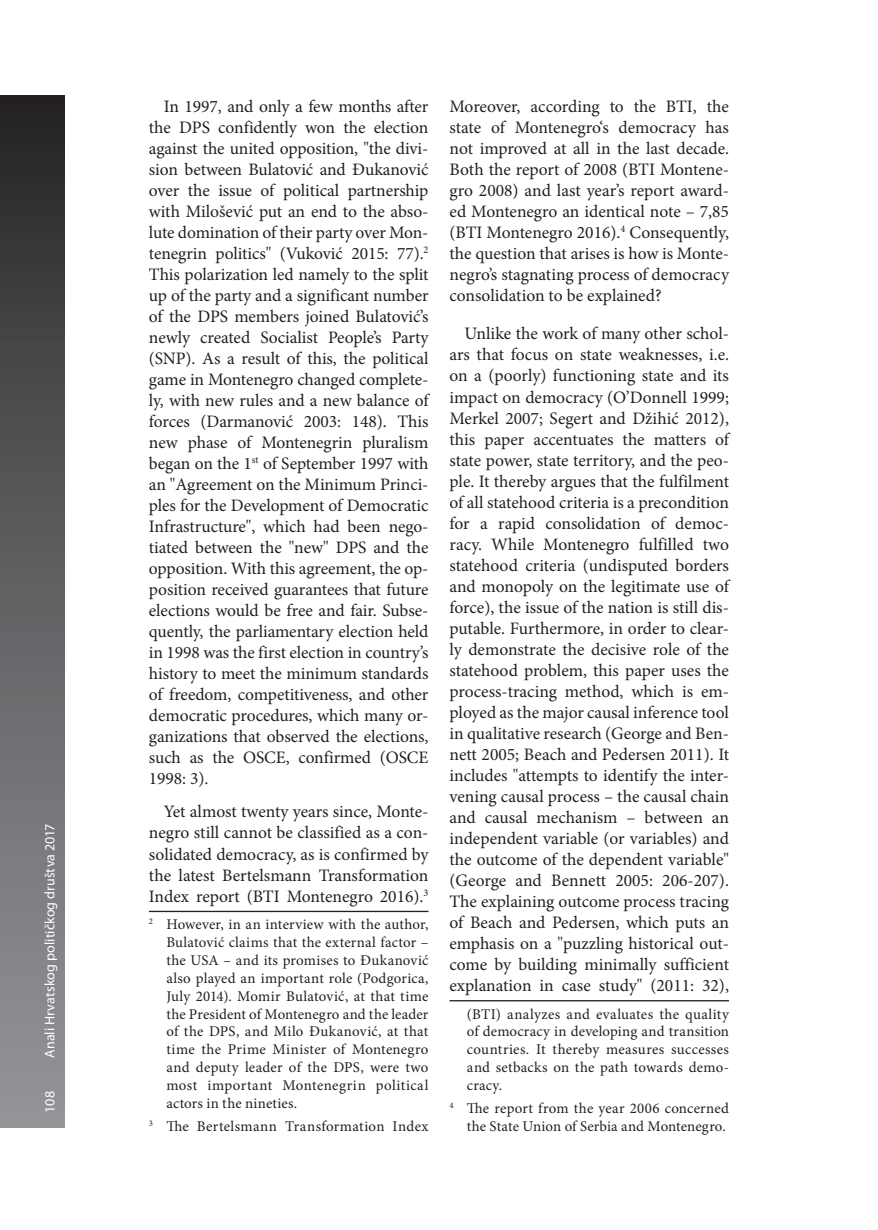
<style>
.page{position:relative;width:878px;height:1230px;background:#fff}
.page>*{position:absolute;margin:0;border:0;box-sizing:border-box;transform-origin:0 0}
.t1{font:17.5px/21px "Minion Pro";color:#231f20;text-align:justify}
.t2{font:14.88px/17.8px "Minion Pro";letter-spacing:.02em;color:#231f20;text-align:justify}
.t3{font:14px "Myriad Pro";letter-spacing:.005em;color:#fff}
</style>
<div class="page">
<div style="left:0;top:95px;width:64px;height:1032px;background:linear-gradient(to bottom,#292728,#979a9d)"></div>
<hr style="left:149px;top:910px;width:279px;height:2px;background:#231f20">
<hr style="left:449px;top:1000px;width:279px;height:1px;background:#231f20">
<p class="t3" style="left:41px;top:1112px;width:290px;rotate:-90deg">108 Anali Hrvatskog političkog društva 2017</p>
<p class="t1" style="left:149px;top:96px;width:281px;text-indent:15px">In 1997, and only a few months after the DPS confidently won the election against the united opposition, "the divi&shy;sion between Bulatović and Đukanović over the issue of political partnership with Milošević put an end to the abso&shy;lute domination of their party over Mon&shy;tenegrin politics" (Vuković 2015: 77).<sup>2<br></sup>This polarization led namely to the split up of the party and a significant number of the DPS members joined Bulatović’s newly created Socialist People’s Party (SNP). As a result of this, the political game in Montenegro changed complete&shy;ly, with new rules and a new balance of forces (Darmanović 2003: 148). This new phase of Montenegrin pluralism began on the 1<sup>st</sup> of September 1997 with an "Agreement on the Minimum Princi&shy;ples for the Development of Democratic Infrastructure", which had been nego&shy;tiated between the "new" DPS and the opposition. With this agreement, the op&shy;position received guarantees that future elections would be free and fair. Subse&shy;quently, the parliamentary election held in 1998 was the first election in country’s history to meet the minimum standards of freedom, competitiveness, and other democratic procedures, which many or&shy;ganizations that observed the elections, such as the OSCE, confirmed (OSCE 1998: 3).</p>
<p class="t1" style="left:149px;top:801px;width:281px;text-indent:15px">Yet almost twenty years since, Monte&shy;negro still cannot be classified as a con&shy;solidated democracy, as is confirmed by the latest Bertelsmann Transformation Index report (BTI Montenegro 2016).<sup>3</sup></p>
<p class="t2" style="left:166px;top:915px;width:263px;text-indent:-17px"><sup>2</sup> However, in an interview with the author, Bulatović claims that the external factor – the USA – and its promises to Đukanović also played an important role (Podgorica, July 2014). Momir Bulatović, at that time the President of Montenegro and the leader of the DPS, and Milo Đukanović, at that time the Prime Minister of Montenegro and deputy leader of the DPS, were two most important Montenegrin political actors in the nineties.</p>
<p class="t2" style="left:149px;top:1117px;width:281px"><sup>3</sup> The Bertelsmann Transformation Index</p>
<p class="t1" style="left:449px;top:96px;width:281px">Moreover, according to the BTI, the state of Montenegro‘s democracy has not improved at all in the last decade.<br>Both the report of 2008 (BTI Montene&shy;gro 2008) and last year’s report award&shy;ed Montenegro an identical note – 7,85 (BTI Montenegro 2016).<sup>4</sup> Consequently, the question that arises is how is Monte&shy;negro’s stagnating process of democracy consolidation to be explained?</p>
<p class="t1" style="left:449px;top:323px;width:281px;text-indent:15px">Unlike the work of many other schol&shy;ars that focus on state weaknesses, i.e. on a (poorly) functioning state and its impact on democracy (O’Donnell 1999; Merkel 2007; Segert and Džihić 2012), this paper accentuates the matters of state power, state territory, and the peo&shy;ple. It thereby argues that the fulfilment of all statehood criteria is a precondition for a rapid consolidation of democ&shy;racy. While Montenegro fulfilled two statehood criteria (undisputed borders and monopoly on the legitimate use of force), the issue of the nation is still dis&shy;putable. Furthermore, in order to clear&shy;ly demonstrate the decisive role of the statehood problem, this paper uses the process-tracing method, which is em&shy;ployed as the major causal inference tool in qualitative research (George and Ben&shy;nett 2005; Beach and Pedersen 2011). It includes "attempts to identify the inter&shy;vening causal process – the causal chain and causal mechanism – between an independent variable (or variables) and the outcome of the dependent variable" (George and Bennett 2005: 206-207).<br>The explaining outcome process tracing of Beach and Pedersen, which puts an emphasis on a "puzzling historical out&shy;come by building minimally sufficient explanation in case study" (2011: 32),</p>
<p class="t2" style="left:466px;top:1004px;width:263px">(BTI) analyzes and evaluates the quality of democracy in developing and transition countries. It thereby measures successes and setbacks on the path towards demo&shy;cracy.</p>
<p class="t2" style="left:449px;top:1099px;width:281px;text-align:right"><sup>4</sup> The report from the year 2006 concerned the State Union of Serbia and Montenegro.</p>
</div>
